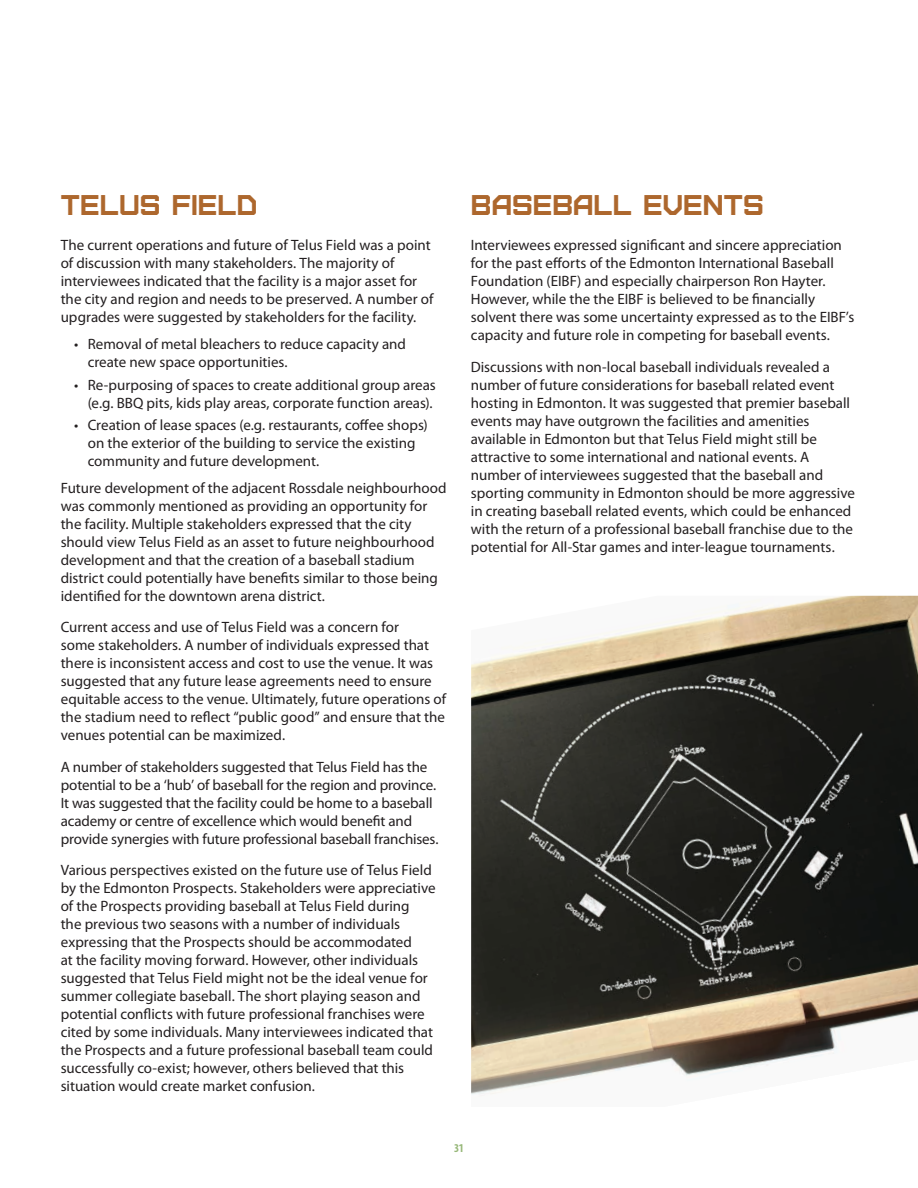
<style>
.page{position:relative;width:918px;height:1188px;background:#fff}
.page>*{position:absolute;margin:0;border:0;box-sizing:border-box;transform-origin:0 0}
.t1{font:28.5px "Furore";letter-spacing:.005em;color:#ad672d}
.t2{font:15px/18px "Myriad Pro";color:#231f20}
.t3{font:700 condensed 12px "Myriad Pro";color:#97b879}
</style>
<div class="page">
<img style="left:471px;top:596px;width:447px;height:500px">
<h1 class="t1" style="left:61px;top:187px;width:198px">TELUS FIELD</h1>
<h1 class="t1" style="left:471px;top:187px;width:295px">BASEBALL EVENTS</h1>
<p class="t2" style="left:61px;top:236px;width:374px">The current operations and future of Telus Field was a point of discussion with many stakeholders. The majority of interviewees indicated that the facility is a major asset for the city and region and needs to be preserved. A number of upgrades were suggested by stakeholders for the facility.</p>
<p class="t2" style="left:88px;top:335px;width:320px;text-indent:-14px">• Removal of metal bleachers to reduce capacity and create new space opportunities.</p>
<p class="t2" style="left:74px;top:375px;width:363px;text-align:right">• Re-purposing of spaces to create additional group areas (e.g. BBQ pits, kids play areas, corporate function areas).</p>
<p class="t2" style="left:88px;top:416px;width:341px;text-indent:-14px">• Creation of lease spaces (e.g. restaurants, coffee shops) on the exterior of the building to service the existing community and future development.</p>
<p class="t2" style="left:61px;top:479px;width:387px">Future development of the adjacent Rossdale neighbourhood was commonly mentioned as providing an opportunity for the facility. Multiple stakeholders expressed that the city should view Telus Field as an asset to future neighbourhood development and that the creation of a baseball stadium district could potentially have benefits similar to those being identified for the downtown arena district.</p>
<p class="t2" style="left:61px;top:618px;width:387px">Current access and use of Telus Field was a concern for<br>some stakeholders. A number of individuals expressed that there is inconsistent access and cost to use the venue. It was suggested that any future lease agreements need to ensure equitable access to the venue. Ultimately, future operations of the stadium need to reflect “public good” and ensure that the venues potential can be maximized.</p>
<p class="t2" style="left:61px;top:758px;width:379px">A number of stakeholders suggested that Telus Field has the potential to be a ‘hub’ of baseball for the region and province.<br>It was suggested that the facility could be home to a baseball academy or centre of excellence which would benefit and provide synergies with future professional baseball franchises.</p>
<p class="t2" style="left:61px;top:861px;width:376px">Various perspectives existed on the future use of Telus Field by the Edmonton Prospects. Stakeholders were appreciative of the Prospects providing baseball at Telus Field during<br>the previous two seasons with a number of individuals expressing that the Prospects should be accommodated<br>at the facility moving forward. However, other individuals suggested that Telus Field might not be the ideal venue for summer collegiate baseball. The short playing season and potential conflicts with future professional franchises were cited by some individuals. Many interviewees indicated that the Prospects and a future professional baseball team could successfully co-exist; however, others believed that this situation would create market confusion.</p>
<p class="t2" style="left:471px;top:236px;width:385px">Interviewees expressed significant and sincere appreciation for the past efforts of the Edmonton International Baseball Foundation (EIBF) and especially chairperson Ron Hayter.<br>However, while the the EIBF is believed to be financially solvent there was some uncertainty expressed as to the EIBF’s capacity and future role in competing for baseball events.</p>
<p class="t2" style="left:471px;top:358px;width:386px">Discussions with non-local baseball individuals revealed a number of future considerations for baseball related event hosting in Edmonton. It was suggested that premier baseball events may have outgrown the facilities and amenities available in Edmonton but that Telus Field might still be attractive to some international and national events. A number of interviewees suggested that the baseball and sporting community in Edmonton should be more aggressive in creating baseball related events, which could be enhanced with the return of a professional baseball franchise due to the potential for All-Star games and inter-league tournaments.</p>
<p class="t3" style="left:454px;top:1141px;width:11px">31</p>
</div>
